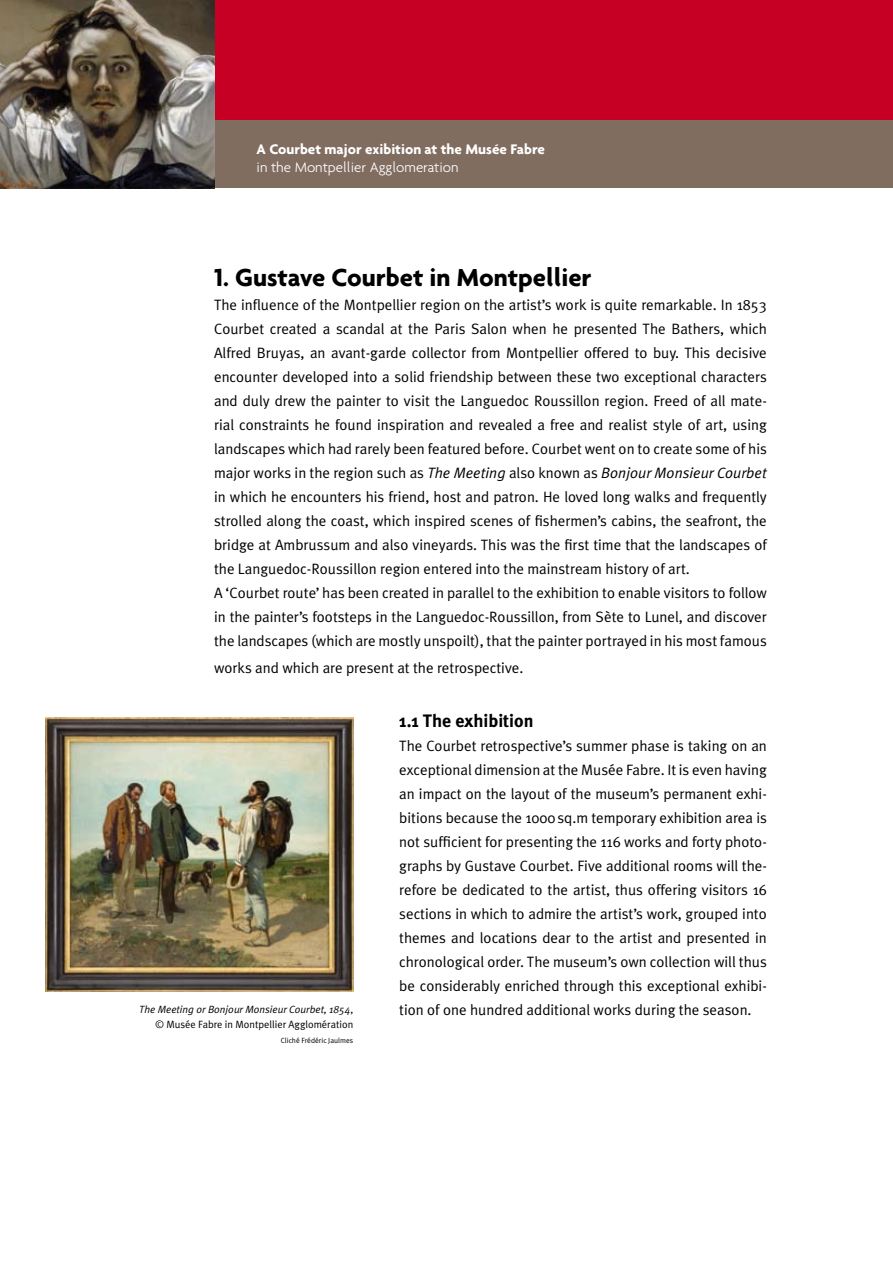
<style>
.page{position:relative;width:893px;height:1263px;background:#fff}
.page>*{position:absolute;margin:0;border:0;box-sizing:border-box;transform-origin:0 0}
.t1{font:700 26.7px "Agenda";color:#000}
.t2{font:700 18px "Meta Plus";color:#000}
.t3{font:15px/24px "Meta Plus Normal";color:#000}
.t4{font:700 15px "Agenda";color:#fff}
.t5{font:300 15px "Agenda";color:#fff}
.t6{font:italic 10.5px "Meta Plus Normal";color:#000}
.t7{font:10.5px "Meta Plus Normal";color:#000}
.t8{font:7.5px "Meta Plus Normal";color:#000}
.s1{font-style:italic}
.s2{font-style:normal}
</style>
<div class="page">
<div style="left:0;top:0;width:893px;height:141px;background:#c50024"></div>
<div style="left:0;top:120px;width:893px;height:68px;background:#816c60"></div>
<img style="left:46px;top:717px;width:307px;height:274px">
<img style="left:0;top:0;width:214px;height:188px">
<p class="t4" style="left:257px;top:140px;width:290px">A Courbet major exibition at the Musée Fabre</p>
<p class="t5" style="left:257px;top:158px;width:203px">in the Montpellier Agglomeration</p>
<h1 class="t1" style="left:214px;top:261px;width:379px">1. Gustave Courbet in Montpellier</h1>
<p class="t3" style="left:214px;top:292px;width:554px">The influence of the Montpellier region on the artist’s work is quite remarkable. In 1853<br>Courbet created a scandal at the Paris Salon when he presented The Bathers, which Alfred Bruyas, an avant-garde collector from Montpellier offered to buy. This decisive encounter developed into a solid friendship between these two exceptional characters and duly drew the painter to visit the Languedoc Roussillon region. Freed of all mate&shy;rial constraints he found inspiration and revealed a free and realist style of art, using landscapes which had rarely been featured before. Courbet went on to create some of his major works in the region such as <span class="s1">The Meeting</span> also known as <span class="s1">Bonjour Monsieur Courbet </span>in which he encounters his friend, host and patron. He loved long walks and frequently strolled along the coast, which inspired scenes of fishermen’s cabins, the seafront, the bridge at Ambrussum and also vineyards. This was the first time that the landscapes of the Languedoc-Roussillon region entered into the mainstream history of art.<br>A ‘Courbet route’ has been created in parallel to the exhibition to enable visitors to follow in the painter’s footsteps in the Languedoc-Roussillon, from Sète to Lunel, and discover the landscapes (which are mostly unspoilt), that the painter portrayed in his most famous</p>
<p class="t3" style="left:214px;top:655px;width:311px">works and which are present at the retrospective.</p>
<p class="t2" style="left:399px;top:710px;width:136px">1.1 The exhibition</p>
<p class="t3" style="left:399px;top:733px;width:369px;text-align:justify">The Courbet retrospective’s summer phase is taking on an exceptional dimension at the Musée Fabre. It is even having an impact on the layout of the museum’s permanent exhi&shy;bitions because the 1000sq.m temporary exhibition area is not sufficient for presenting the 116 works and forty photo&shy;graphs by Gustave Courbet. Five additional rooms will the&shy;refore be dedicated to the artist, thus offering visitors 16 sections in which to admire the artist’s work, grouped into themes and locations dear to the artist and presented in chronological order. The museum’s own collection will thus be considerably enriched through this exceptional exhibi-</p>
<p class="t6" style="left:139px;top:1003px;width:216px">The Meeting or Bonjour Monsieur Courbet, 1854<span class="s2">,</span></p>
<p class="t3" style="left:399px;top:997px;width:354px">tion of one hundred additional works during the season.</p>
<p class="t7" style="left:156px;top:1018px;width:199px">© Musée Fabre in Montpellier Agglomération</p>
<p class="t8" style="left:281px;top:1036px;width:74px">Cliché Frédéric Jaulmes</p>
</div>
